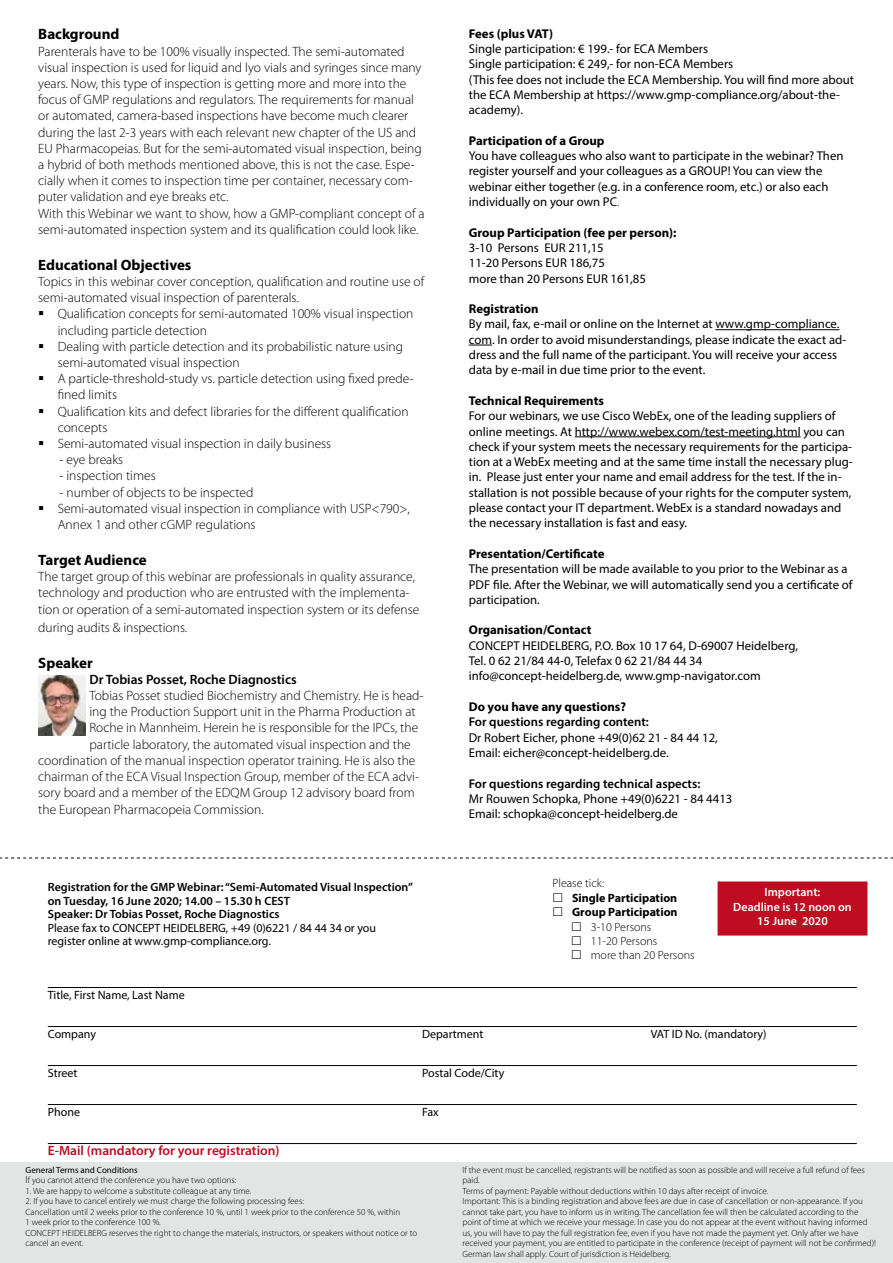
<style>
.page{position:relative;width:893px;height:1263px;background:#fff}
.page>*{position:absolute;margin:0;border:0;box-sizing:border-box;transform-origin:0 0}
.t1{font:700 15px "Myriad Pro";color:#000}
.t2{font:300 13.5px/16.2px "Myriad Pro";color:#000}
.t3{font:600 13.5px "Myriad Pro";color:#be0c21}
.t4{font:600 13.5px "Myriad Pro";color:#000}
.t5{font:12.75px/15.3px "Myriad Pro";color:#000}
.t6{font:700 12.75px "Myriad Pro";color:#000}
.t7{font:600 12.75px "Myriad Pro";color:#000}
.t8{font:12px/13.5px "Myriad Pro";color:#000}
.t9{font:600 12px/13.5px "Myriad Pro";color:#000}
.t10{font:300 12px/14.4px "Myriad Pro";color:#000}
.t11{font:600 12px/14.4px "Myriad Pro";color:#fff;text-align:center}
.t12{font:700 12px/14.4px "Myriad Pro";color:#000}
.t13{font:300 9px/10.5px "Myriad Pro";color:#000}
.s1{font-weight:300}
.s2{font-weight:400}
.s3{font-size:10.5px}
</style>
<div class="page">
<div style="left:0;top:1162px;width:893px;height:101px;background:#e3e4e4"></div>
<hr style="left:48px;top:987px;width:809px;height:1px;background:#000">
<hr style="left:48px;top:1026px;width:809px;height:1px;background:#000">
<hr style="left:48px;top:1065px;width:809px;height:1px;background:#000">
<hr style="left:48px;top:1104px;width:809px;height:1px;background:#000">
<hr style="left:48px;top:1143px;width:809px;height:1px;background:#000">
<svg style="left:0;top:858px;width:893px;height:1px"></svg>
<img style="left:38px;top:675px;width:47px;height:60px">
<hr style="left:715px;top:329px;width:124px;height:1px;background:#000">
<svg style="left:469px;top:345px;width:23px;height:1px"></svg>
<hr style="left:575px;top:436px;width:226px;height:1px;background:#000">
<div style="left:718px;top:882px;width:149px;height:53px;background:#be0c21"></div>
<div style="left:718px;top:881px;width:149px;height:54px;border:2px solid #be0c21"></div>
<p class="t1" style="left:38px;top:25px;width:83px">Background</p>
<p class="t2" style="left:38px;top:43px;width:388px">Parenterals have to be 100% visually inspected. The semi-automated visual inspection is used for liquid and lyo vials and syringes since many years. Now, this type of inspection is getting more and more into the focus of GMP regulations and regulators. The requirements for manual or automated, camera-based inspections have become much clearer during the last 2-3 years with each relevant new chapter of the US and EU Pharmacopeias. But for the semi-automated visual inspection, being a hybrid of both methods mentioned above, this is not the case. Espe&shy;cially when it comes to inspection time per container, necessary com&shy;puter validation and eye breaks etc.<br>With this Webinar we want to show, how a GMP-compliant concept of a semi-automated inspection system and its qualification could look like.</p>
<p class="t1" style="left:38px;top:255px;width:155px">Educational Objectives</p>
<p class="t2" style="left:38px;top:274px;width:388px">Topics in this webinar cover conception, qualification and routine use of semi-automated visual inspection of parenterals.</p>
<p class="t2" style="left:58px;top:306px;width:358px">Qualification concepts for semi-automated 100% visual inspection including particle detection<br>Dealing with particle detection and its probabilistic nature using semi-automated visual inspection<br>A particle-threshold-study vs. particle detection using fixed prede&shy;fined limits<br>Qualification kits and defect libraries for the different qualification concepts<br>Semi-automated visual inspection in daily business</p>
<p class="t2" style="left:59px;top:452px;width:65px">- eye breaks</p>
<p class="t2" style="left:59px;top:468px;width:98px">- inspection times</p>
<p class="t2" style="left:58px;top:484px;width:354px">- number of objects to be inspected<br>Semi-automated visual inspection in compliance with USP&lt;790&gt;,<br>Annex 1 and other cGMP regulations</p>
<p class="t1" style="left:38px;top:550px;width:110px">Target Audience</p>
<p class="t2" style="left:38px;top:569px;width:383px">The target group of this webinar are professionals in quality assurance, technology and production who are entrusted with the implementa&shy;tion or operation of a semi-automated inspection system or its defense</p>
<p class="t2" style="left:38px;top:619px;width:150px">during audits &amp; inspections.</p>
<p class="t1" style="left:38px;top:653px;width:56px">Speaker</p>
<p class="t4" style="left:89px;top:671px;width:209px">Dr Tobias Posset, Roche Diagnostics</p>
<p class="t2" style="left:89px;top:688px;width:336px">Tobias Posset studied Biochemistry and Chemistry. He is head-</p>
<p class="t2" style="left:89px;top:704px;width:328px">ing the Production Support unit in the Pharma Production at</p>
<p class="t2" style="left:89px;top:720px;width:330px">Roche in Mannheim. Herein he is responsible for the IPCs, the</p>
<p class="t2" style="left:89px;top:736px;width:323px">particle laboratory, the automated visual inspection and the</p>
<p class="t2" style="left:38px;top:752px;width:379px">coordination of the manual inspection operator training. He is also the</p>
<p class="t2" style="left:38px;top:769px;width:382px">chairman of the ECA Visual Inspection Group, member of the ECA advi-</p>
<p class="t2" style="left:38px;top:785px;width:378px">sory board and a member of the EDQM Group 12 advisory board from</p>
<p class="t2" style="left:38px;top:801px;width:227px">the European Pharmacopeia Commission.</p>
<p class="t9" style="left:48px;top:880px;width:367px">Registration for the GMP Webinar: “Semi-Automated Visual Inspection” on Tuesday, 16 June 2020; 14.00 – 15.30 h CEST<br>Speaker: Dr Tobias Posset, Roche Diagnostics</p>
<p class="t8" style="left:48px;top:921px;width:330px">Please fax to CONCEPT HEIDELBERG, +49 (0)6221 / 84 44 34 or you register online at www.gmp-compliance.org.</p>
<p class="t6" style="left:469px;top:25px;width:86px">Fees (plus VAT)</p>
<p class="t5" style="left:469px;top:41px;width:387px">Single participation: € 199.- for ECA Members<br>Single participation: € 249,- for non-ECA Members<br>(This fee does not include the ECA Membership. You will find more about the ECA Membership at https://www.gmp-compliance.org/about-the&shy;academy).</p>
<p class="t6" style="left:469px;top:132px;width:137px">Participation of a Group</p>
<p class="t5" style="left:469px;top:148px;width:376px">You have colleagues who also want to participate in the webinar? Then register yourself and your colleagues as a GROUP! You can view the webinar either together (e.g. in a conference room, etc.) or also each individually on your own PC<span class="s1">.</span></p>
<p class="t6" style="left:469px;top:224px;width:209px">Group Participation (fee per person):</p>
<p class="t5" style="left:469px;top:240px;width:179px">3-10 Persons EUR 211,15<br>11-20 Persons EUR 186,75<br>more than 20 Persons EUR 161,85</p>
<p class="t6" style="left:469px;top:301px;width:71px">Registration</p>
<p class="t5" style="left:469px;top:316px;width:379px">By mail, fax, e-mail or online on the Internet at www.gmp-compliance. com. In order to avoid misunderstandings, please indicate the exact ad&shy;dress and the full name of the participant. You will receive your access data by e-mail in due time prior to the event.</p>
<p class="t6" style="left:469px;top:392px;width:137px">Technical Requirements</p>
<p class="t5" style="left:469px;top:408px;width:386px">For our webinars, we use Cisco WebEx, one of the leading suppliers of online meetings. At http://www.webex.com/test-meeting.html you can check if your system meets the necessary requirements for the participa&shy;tion at a WebEx meeting and at the same time install the necessary plug&shy;in. Please just enter your name and email address for the test. If the in&shy;stallation is not possible because of your rights for the computer system, please contact your IT department. WebEx is a standard nowadays and the necessary installation is fast and easy.</p>
<p class="t6" style="left:469px;top:545px;width:137px">Presentation/Certificate</p>
<p class="t5" style="left:469px;top:561px;width:385px">The presentation will be made available to you prior to the Webinar as a<br>PDF file. After the Webinar, we will automatically send you a certificate of participation.</p>
<p class="t6" style="left:469px;top:622px;width:124px">Organisation/Contact</p>
<p class="t5" style="left:469px;top:638px;width:331px">CONCEPT HEIDELBERG, P.O. Box 10 17 64, D-69007 Heidelberg,<br>Tel. 0 62 21/84 44-0, Telefax 0 62 21/84 44 34 info@concept-heidelberg.de, www.gmp-navigator.com</p>
<p class="t6" style="left:469px;top:698px;width:159px">Do you have any questions?</p>
<p class="t7" style="left:469px;top:714px;width:182px">For questions regarding content:</p>
<p class="t5" style="left:469px;top:729px;width:251px">Dr Robert Eicher, phone +49(0)62 21 - 84 44 12,<br>Email: eicher@concept-heidelberg.de.</p>
<p class="t7" style="left:469px;top:775px;width:233px">For questions regarding technical aspects:</p>
<p class="t5" style="left:469px;top:791px;width:265px">Mr Rouwen Schopka, Phone +49(0)6221 - 84 4413<br>Email: schopka@concept-heidelberg.de</p>
<p class="t10" style="left:553px;top:876px;width:53px">Please tick:</p>
<p class="t12" style="left:572px;top:890px;width:107px">Single Participation<br>Group Participation</p>
<p class="t10" style="left:591px;top:920px;width:105px">3-10 Persons<br>11-20 Persons<br>more than 20 Persons</p>
<p class="t11" style="left:733px;top:885px;width:120px">Important:<br>Deadline is 12 noon on<br>15 June 2020</p>
<p class="t8" style="left:48px;top:987px;width:138px">Title, First Name, Last Name</p>
<p class="t8" style="left:48px;top:1026px;width:50px">Company</p>
<p class="t8" style="left:422px;top:1026px;width:63px">Department</p>
<p class="t8" style="left:651px;top:1026px;width:117px">VAT ID No. (mandatory)</p>
<p class="t8" style="left:48px;top:1065px;width:31px">Street</p>
<p class="t8" style="left:422px;top:1065px;width:84px">Postal Code/City</p>
<p class="t8" style="left:48px;top:1104px;width:34px">Phone</p>
<p class="t8" style="left:422px;top:1104px;width:18px">Fax</p>
<p class="t3" style="left:48px;top:1141px;width:233px">E-Mail (mandatory for your registration)</p>
<p class="t13" style="left:26px;top:1164px;width:212px"><span class="s2">General Terms and Conditions<br></span><span class="s3">I</span>f you cannot attend the conference you have two options:</p>
<p class="t13" style="left:26px;top:1185px;width:227px">1. We are happy to welcome a substitute colleague at any time.</p>
<p class="t13" style="left:26px;top:1196px;width:393px">2. If you have to cancel entirely we must charge the following processing fees:<br>Cancellation until 2 weeks prior to the conference 10 %, until 1 week prior to the conference 50 %, within<br>1 week prior to the conference 100 %.<br>CONCEPT HEIDELBERG reserves the right to change the materials, instructors, or speakers without notice or to cancel an event.</p>
<p class="t13" style="left:462px;top:1164px;width:415px">If the event must be cancelled, registrants will be notified as soon as possible and will receive a full refund of fees paid.<br>Terms of payment: Payable without deductions within 10 days after receipt of invoice.<br>Important: This is a binding registration and above fees are due in case of cancellation or non-appearance. If you cannot take part, you have to inform us in writing. The cancellation fee will then be calculated according to the point of time at which we receive your message. In case you do not appear at the event without having informed us, you will have to pay the full registration fee, even if you have not made the payment yet. Only after we have received your payment, you are entitled to participate in the conference (receipt of payment will not be confirmed)!<br>German law shall apply. Court of jurisdiction is Heidelberg.</p>
</div>
